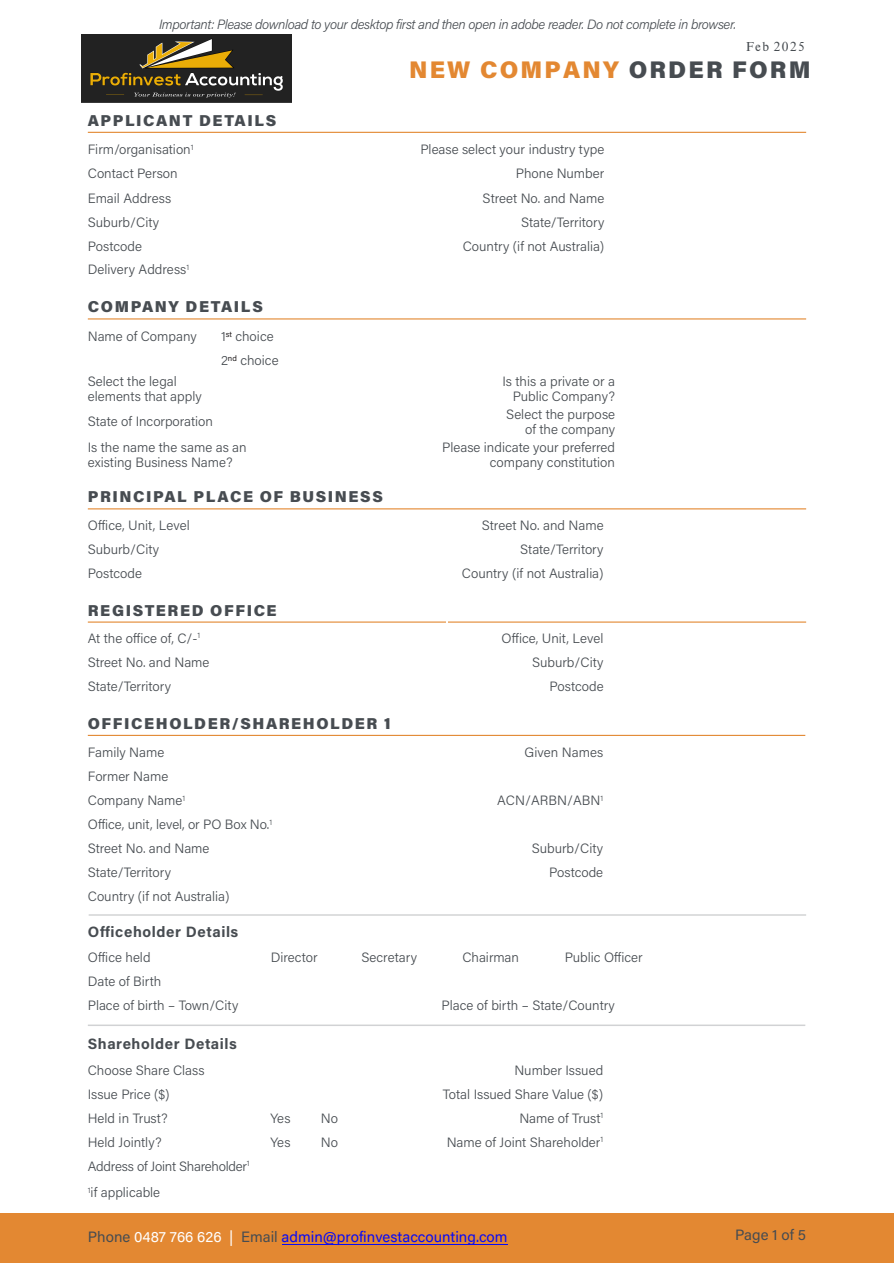
<style>
.page{position:relative;width:894px;height:1263px;background:#fff}
.page>*{position:absolute;margin:0;border:0;box-sizing:border-box;transform-origin:0 0}
.t1{font:900 24px "Acumin Pro";letter-spacing:.09em;color:#e38832}
.t2{font:900 15.75px "Acumin Pro";letter-spacing:.1em;color:#474c51}
.t3{font:15px "Acumin Pro";color:#0a0af4}
.t4{font:700 15px "Acumin Pro";letter-spacing:.04em;color:#474c51}
.t5{font:15px "Acumin Pro";color:#474c51}
.t6{font:300 13.5px/14.9px "Acumin Pro";color:#474c51}
.t7{font:italic 300 13.5px "Acumin Pro";letter-spacing:-.03em;color:#474c51}
.t8{font:300 13.5px "Acumin Pro";letter-spacing:-.02em;color:#474c51}
.t9{font:13.5px "Nimbus Rom D";color:#474c51}
.s1{font-family:"Times New Roman"}
.s2{color:#474c51}
.s3{color:#fff}
</style>
<div class="page">
<div style="left:0;top:1213px;width:893px;height:50px;background:#e38832"></div>
<hr style="left:88px;top:318px;width:717px;height:1px;background:#e38832">
<hr style="left:88px;top:508px;width:717px;height:1px;background:#e38832">
<hr style="left:88px;top:621px;width:717px;height:1px;background:#e38832">
<hr style="left:88px;top:735px;width:717px;height:1px;background:#e38832">
<hr style="left:88px;top:1024px;width:717px;height:2px;background:#474c51">
<hr style="left:89px;top:914px;width:716px;height:1px;background:#474c51">
<hr style="left:88px;top:132px;width:717px;height:1px;background:#e38832">
<img style="left:81px;top:34px;width:210px;height:68px">
<hr style="left:281px;top:1243px;width:226px;height:1px;background:#0a0af4">
<p class="t7" style="left:159px;top:15px;width:578px">Important: Please download to your desktop first and then open in adobe reader. Do not complete in browser.</p>
<p class="t9" style="left:745px;top:37px;width:60px">Feb <span class="s1">202</span>5</p>
<h1 class="t1" style="left:409px;top:53px;width:403px">NEW COMPANY <span class="s2">ORDER FORM</span></h1>
<p class="t2" style="left:88px;top:109px;width:190px">APPLICANT DETAILS</p>
<p class="t6" style="left:88px;top:141px;width:107px">Firm/organisation<sup>1</sup></p>
<p class="t6" style="left:420px;top:141px;width:185px">Please select your industry type</p>
<p class="t6" style="left:88px;top:165px;width:91px">Contact Person</p>
<p class="t6" style="left:515px;top:165px;width:90px">Phone Number</p>
<p class="t6" style="left:88px;top:190px;width:85px">Email Address</p>
<p class="t6" style="left:482px;top:190px;width:123px">Street No. and Name</p>
<p class="t6" style="left:88px;top:214px;width:73px">Suburb/City</p>
<p class="t6" style="left:521px;top:214px;width:85px">State/Territory</p>
<p class="t6" style="left:88px;top:238px;width:56px">Postcode</p>
<p class="t6" style="left:462px;top:238px;width:143px">Country (if not Australia)</p>
<p class="t6" style="left:88px;top:262px;width:103px">Delivery Address<sup>1</sup></p>
<p class="t2" style="left:88px;top:296px;width:176px">COMPANY DETAILS</p>
<p class="t6" style="left:88px;top:328px;width:110px">Name of Company</p>
<p class="t6" style="left:88px;top:373px;width:115px">Select the legal elements that apply</p>
<p class="t6" style="left:221px;top:328px;width:54px">1<sup>st</sup> choice</p>
<p class="t6" style="left:221px;top:352px;width:59px">2<sup>nd</sup> choice</p>
<p class="t6" style="left:502px;top:374px;width:114px;text-align:right">Is this a private or a<br>Public Company?</p>
<p class="t6" style="left:88px;top:414px;width:127px">State of Incorporation</p>
<p class="t6" style="left:506px;top:407px;width:110px;text-align:right">Select the purpose of the company</p>
<p class="t6" style="left:88px;top:439px;width:160px">Is the name the same as an existing Business Name?</p>
<p class="t6" style="left:442px;top:440px;width:174px;text-align:right">Please indicate your preferred company constitution</p>
<p class="t2" style="left:88px;top:485px;width:297px">PRINCIPAL PLACE OF BUSINESS</p>
<p class="t6" style="left:88px;top:517px;width:104px">Office, Unit, Level</p>
<p class="t6" style="left:481px;top:517px;width:123px">Street No. and Name</p>
<p class="t6" style="left:88px;top:541px;width:73px">Suburb/City</p>
<p class="t6" style="left:520px;top:541px;width:85px">State/Territory</p>
<p class="t6" style="left:88px;top:565px;width:56px">Postcode</p>
<p class="t6" style="left:462px;top:565px;width:143px">Country (if not Australia)</p>
<p class="t2" style="left:88px;top:599px;width:190px">REGISTERED OFFICE</p>
<p class="t6" style="left:88px;top:630px;width:114px">At the office of, C/-<sup>1</sup></p>
<p class="t6" style="left:501px;top:630px;width:104px">Office, Unit, Level</p>
<p class="t6" style="left:88px;top:654px;width:123px">Street No. and Name</p>
<p class="t6" style="left:532px;top:654px;width:73px">Suburb/City</p>
<p class="t6" style="left:88px;top:678px;width:85px">State/Territory</p>
<p class="t6" style="left:549px;top:678px;width:56px">Postcode</p>
<p class="t2" style="left:88px;top:712px;width:304px">OFFICEHOLDER/SHAREHOLDER 1</p>
<p class="t6" style="left:88px;top:744px;width:78px">Family Name</p>
<p class="t6" style="left:524px;top:744px;width:80px">Given Names</p>
<p class="t6" style="left:88px;top:768px;width:82px">Former Name</p>
<p class="t6" style="left:497px;top:792px;width:107px">ACN/ARBN/ABN<sup>1</sup></p>
<p class="t6" style="left:88px;top:812px;width:186px;line-height:24px">Office, unit, level, or PO Box No.<sup>1<br></sup>Street No. and Name<br>State/Territory</p>
<p class="t6" style="left:88px;top:792px;width:99px">Company Name<sup>1</sup></p>
<p class="t6" style="left:531px;top:840px;width:73px">Suburb/City</p>
<p class="t6" style="left:549px;top:864px;width:56px">Postcode</p>
<p class="t6" style="left:88px;top:888px;width:143px">Country (if not Australia)</p>
<p class="t4" style="left:88px;top:920px;width:152px">Officeholder Details</p>
<p class="t6" style="left:88px;top:945px;width:152px;line-height:24px">Office held<br>Date of Birth<br>Place of birth – Town/City</p>
<p class="t4" style="left:88px;top:1033px;width:151px">Shareholder Details</p>
<p class="t6" style="left:270px;top:949px;width:48px">Director</p>
<p class="t6" style="left:361px;top:949px;width:57px">Secretary</p>
<p class="t6" style="left:462px;top:949px;width:58px">Chairman</p>
<p class="t6" style="left:564px;top:949px;width:79px">Public Officer</p>
<p class="t6" style="left:441px;top:997px;width:175px">Place of birth – State/Country</p>
<p class="t6" style="left:88px;top:1062px;width:118px">Choose Share Class</p>
<p class="t6" style="left:514px;top:1062px;width:90px">Number Issued</p>
<p class="t6" style="left:88px;top:1086px;width:83px">Issue Price ($)</p>
<p class="t6" style="left:442px;top:1086px;width:162px">Total Issued Share Value ($)</p>
<p class="t6" style="left:88px;top:1110px;width:81px">Held in Trust?</p>
<p class="t6" style="left:519px;top:1110px;width:85px">Name of Trust<sup>1</sup></p>
<p class="t6" style="left:88px;top:1133px;width:75px">Held Jointly?</p>
<p class="t6" style="left:446px;top:1133px;width:158px">Name of Joint Shareholder<sup>1</sup></p>
<p class="t8" style="left:88px;top:1156px;width:163px">Address of Joint Shareholder<sup>1</sup></p>
<p class="t6" style="left:270px;top:1109px;width:21px">Yes</p>
<p class="t6" style="left:321px;top:1109px;width:19px">No</p>
<p class="t6" style="left:270px;top:1133px;width:21px">Yes</p>
<p class="t6" style="left:321px;top:1133px;width:19px">No</p>
<p class="t6" style="left:88px;top:1184px;width:74px"><sup>1</sup>if applicable</p>
<p class="t3" style="left:88px;top:1225px;width:421px"><span class="s2">Phone</span> <span class="s3">0487 766 626 |</span> <span class="s2">Email</span> admin@profinvestaccounting.com</p>
<p class="t5" style="left:735px;top:1224px;width:72px">Page 1 of 5</p>
</div>
